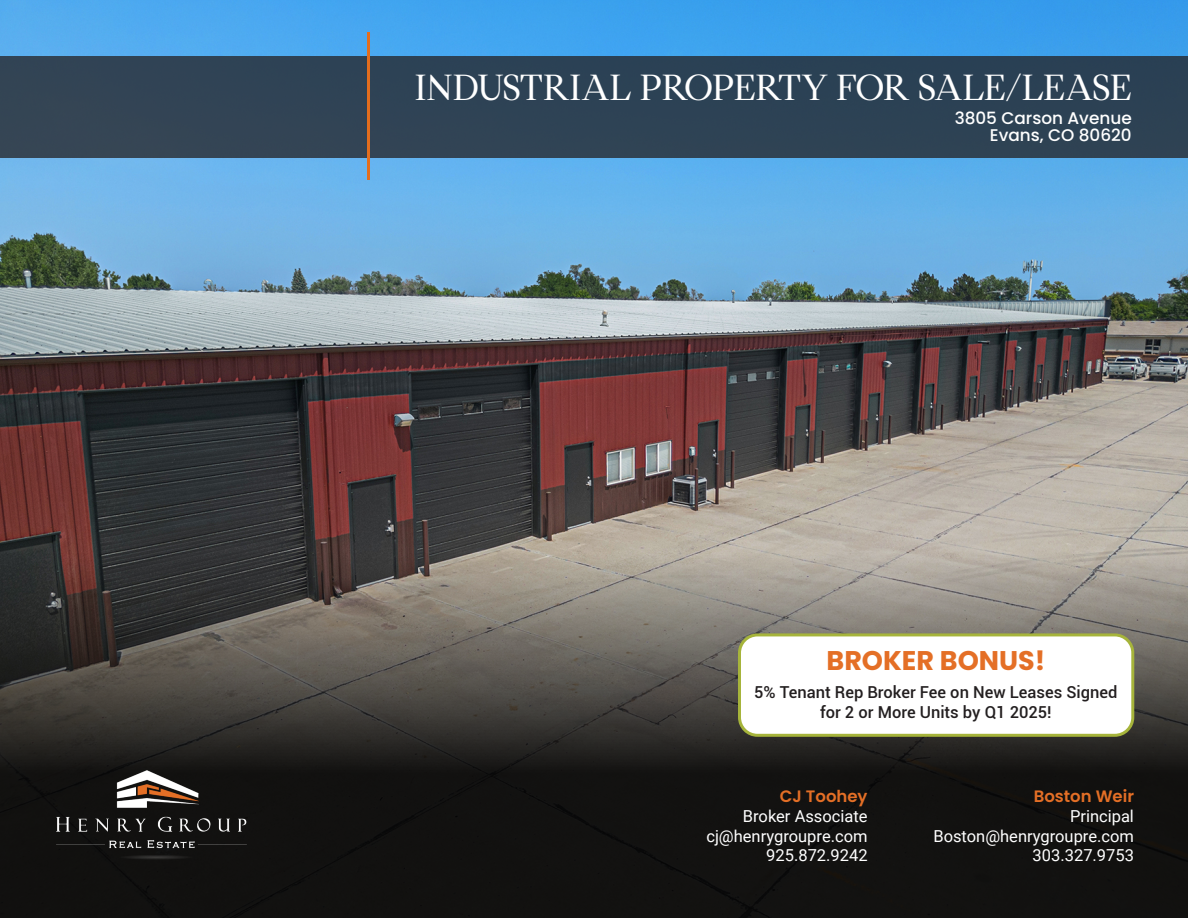
<style>
.page{position:relative;width:1188px;height:918px;background:#fff}
.page>*{position:absolute;margin:0;border:0;box-sizing:border-box;transform-origin:0 0}
.t1{font:36px "Compass Serif";letter-spacing:-.015em;color:#fff}
.t2{font:700 27px "Poppins";color:#e46f26}
.t3{font:500 16.8px/16.8px "Poppins";color:#fff;text-align:right}
.t4{font:16.5px "Roboto";color:#fff}
.t5{font:500 16.5px "Roboto";color:#231f20}
.t6{font:600 16.5px "Poppins";color:#e46f26}
</style>
<div class="page">
<img style="left:0;top:0;width:1188px;height:551px">
<div style="left:0;top:56px;width:1188px;height:102px;background:#2e4255"></div>
<hr style="left:368px;top:33px;width:2px;height:147px;background:#e36d1d">
<svg style="left:0;top:551px;width:1188px;height:367px;background:#3c3936"></svg>
<img style="left:56px;top:771px;width:190px;height:91px">
<div style="left:740px;top:635px;width:393px;height:100px;background:#fff;border-radius:18px"></div>
<div style="left:738px;top:633px;width:396px;height:104px;border:3px solid #a6b43b;border-radius:18px"></div>
<p class="t1" style="left:415px;top:66px;width:719px">INDUSTRIAL PROPERTY FOR SALE/LEASE</p>
<p class="t3" style="left:955px;top:110px;width:179px">3805 Carson Avenue<br>Evans, CO 80620</p>
<p class="t2" style="left:827px;top:645px;width:220px">BROKER BONUS!</p>
<p class="t5" style="left:754px;top:681px;width:365px">5% Tenant Rep Broker Fee on New Leases Signed</p>
<p class="t5" style="left:820px;top:701px;width:233px">for 2 or More Units by Q1 2025!</p>
<p class="t6" style="left:780px;top:787px;width:89px">CJ Toohey</p>
<p class="t4" style="left:743px;top:804px;width:126px">Broker Associate</p>
<p class="t4" style="left:706px;top:824px;width:163px">cj@henrygroupre.com</p>
<p class="t4" style="left:766px;top:844px;width:103px">925.872.9242</p>
<p class="t6" style="left:1034px;top:787px;width:102px">Boston Weir</p>
<p class="t4" style="left:1070px;top:804px;width:65px">Principal</p>
<p class="t4" style="left:933px;top:824px;width:202px">Boston@henrygroupre.com</p>
<p class="t4" style="left:1033px;top:844px;width:103px">303.327.9753</p>
</div>
